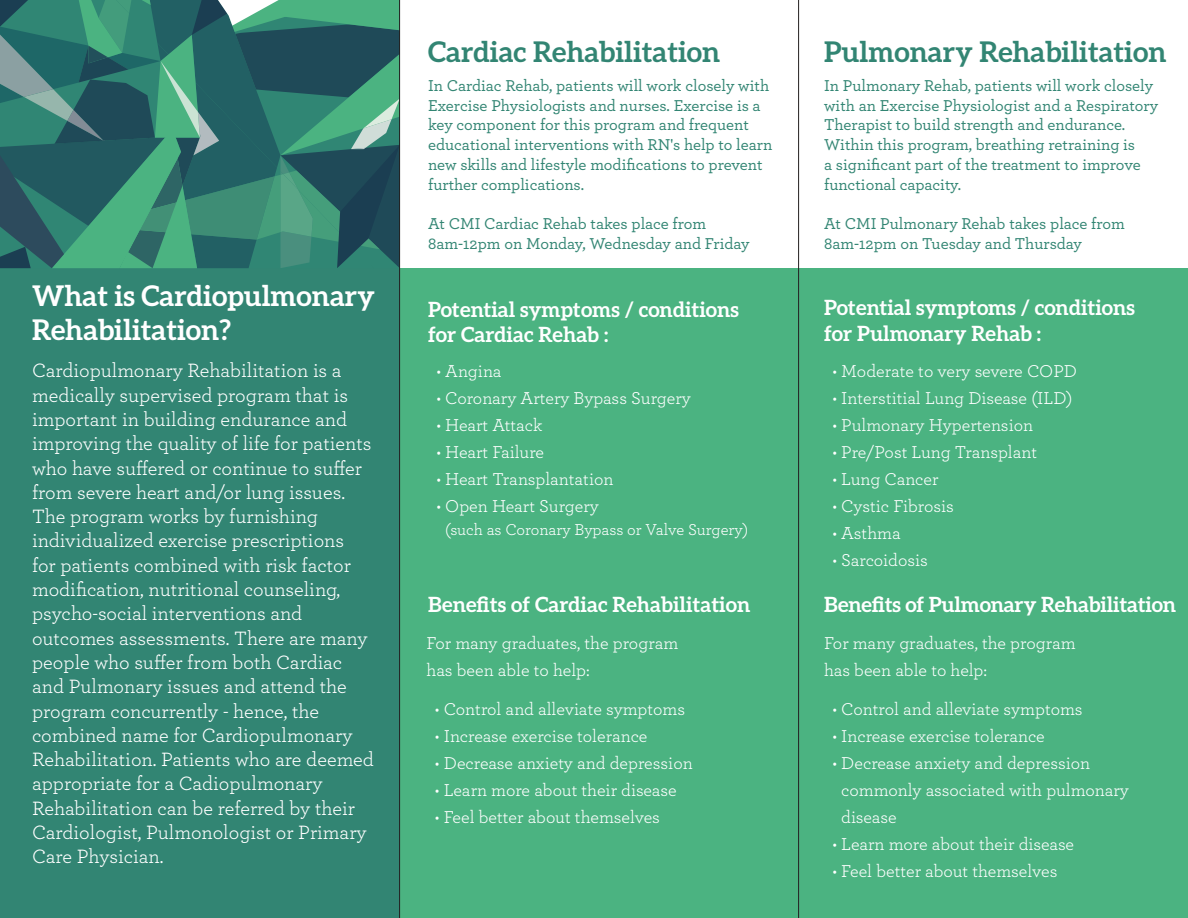
<style>
.page{position:relative;width:1188px;height:918px;background:#fff}
.page>*{position:absolute;margin:0;border:0;box-sizing:border-box;transform-origin:0 0}
.t1{font:700 28.5px "Aleo";color:#328573}
.t2{font:700 28.5px/34.2px "Aleo";color:#fff}
.t3{font:700 21px/25.2px "Aleo";color:#fff}
.t4{font:20.25px/24.3px "Archer";color:#fff}
.t5{font:18px/27px "Archer";color:#fff}
.t6{font:500 16.5px/19.8px "Archer";color:#328573}
.t7{font:16.5px "Archer";letter-spacing:-.01em;color:#fff}
</style>
<div class="page">
<div style="left:400px;top:268px;width:788px;height:650px;background:#4bb381"></div>
<div style="left:0;top:0;width:399px;height:918px;background:#328573"></div>
<svg style="left:0;top:0;width:399px;height:268px"></svg>
<hr style="left:399px;top:0;width:1px;height:918px;background:#231f20">
<hr style="left:798px;top:0;width:1px;height:918px;background:#231f20">
<p class="t2" style="left:32px;top:278px;width:344px">What is Cardiopulmonary<br>Rehabilitation?</p>
<p class="t4" style="left:32px;top:358px;width:343px">Cardiopulmonary Rehabilitation is a medically supervised program that is important in building endurance and improving the quality of life for patients who have suffered or continue to suffer from severe heart and/or lung issues.<br>The program works by furnishing individualized exercise prescriptions<br>for patients combined with risk factor modification, nutritional counseling, psycho-social interventions and outcomes assessments. There are many people who suffer from both Cardiac and Pulmonary issues and attend the program concurrently - hence, the combined name for Cardiopulmonary Rehabilitation. Patients who are deemed appropriate for a Cadiopulmonary Rehabilitation can be referred by their Cardiologist, Pulmonologist or Primary Care Physician.</p>
<p class="t1" style="left:428px;top:36px;width:294px">Cardiac Rehabilitation</p>
<p class="t1" style="left:824px;top:36px;width:344px">Pulmonary Rehabilitation</p>
<p class="t6" style="left:428px;top:75px;width:346px">In Cardiac Rehab, patients will work closely with Exercise Physiologists and nurses. Exercise is a key component for this program and frequent educational interventions with RN's help to learn new skills and lifestyle modifications to prevent further complications.</p>
<p class="t6" style="left:428px;top:213px;width:323px">At CMI Cardiac Rehab takes place from<br>8am-12pm on Monday, Wednesday and Friday</p>
<p class="t6" style="left:824px;top:75px;width:336px">In Pulmonary Rehab, patients will work closely with an Exercise Physiologist and a Respiratory Therapist to build strength and endurance.<br>Within this program, breathing retraining is<br>a significant part of the treatment to improve functional capacity.</p>
<p class="t6" style="left:824px;top:213px;width:302px">At CMI Pulmonary Rehab takes place from<br>8am-12pm on Tuesday and Thursday</p>
<p class="t3" style="left:428px;top:296px;width:312px">Potential symptoms / conditions</p>
<p class="t3" style="left:428px;top:321px;width:182px">for Cardiac Rehab :</p>
<p class="t5" style="left:436px;top:357px;width:67px">• Angina</p>
<p class="t5" style="left:436px;top:384px;width:256px">• Coronary Artery Bypass Surgery</p>
<p class="t5" style="left:436px;top:411px;width:107px">• Heart Attack</p>
<p class="t5" style="left:436px;top:438px;width:109px">• Heart Failure</p>
<p class="t5" style="left:436px;top:465px;width:179px">• Heart Transplantation</p>
<p class="t5" style="left:436px;top:492px;width:164px">• Open Heart Surgery</p>
<p class="t7" style="left:445px;top:519px;width:305px">(such as Coronary Bypass or Valve Surgery)</p>
<p class="t3" style="left:428px;top:592px;width:324px">Benefits of Cardiac Rehabilitation</p>
<p class="t5" style="left:427px;top:628px;width:253px">For many graduates, the program has been able to help:</p>
<p class="t5" style="left:435px;top:694px;width:252px">• Control and alleviate symptoms</p>
<p class="t5" style="left:435px;top:721px;width:214px">• Increase exercise tolerance</p>
<p class="t5" style="left:435px;top:748px;width:259px">• Decrease anxiety and depression</p>
<p class="t5" style="left:435px;top:775px;width:243px">• Learn more about their disease</p>
<p class="t5" style="left:435px;top:802px;width:227px">• Feel better about themselves</p>
<p class="t3" style="left:824px;top:295px;width:312px">Potential symptoms / conditions for Pulmonary Rehab :</p>
<p class="t5" style="left:832px;top:357px;width:246px">• Moderate to very severe COPD</p>
<p class="t5" style="left:832px;top:384px;width:242px">• Interstitial Lung Disease (ILD)</p>
<p class="t5" style="left:832px;top:411px;width:202px">• Pulmonary Hypertension</p>
<p class="t5" style="left:832px;top:438px;width:206px">• Pre/Post Lung Transplant</p>
<p class="t5" style="left:832px;top:465px;width:108px">• Lung Cancer</p>
<p class="t5" style="left:832px;top:492px;width:123px">• Cystic Fibrosis</p>
<p class="t5" style="left:832px;top:519px;width:70px">• Asthma</p>
<p class="t5" style="left:832px;top:546px;width:97px">• Sarcoidosis</p>
<p class="t3" style="left:824px;top:592px;width:354px">Benefits of Pulmonary Rehabilitation</p>
<p class="t5" style="left:824px;top:628px;width:253px">For many graduates, the program has been able to help:</p>
<p class="t5" style="left:832px;top:694px;width:252px">• Control and alleviate symptoms</p>
<p class="t5" style="left:832px;top:721px;width:214px">• Increase exercise tolerance</p>
<p class="t5" style="left:841px;top:748px;width:289px;text-indent:-9px">• Decrease anxiety and depression commonly associated with pulmonary disease</p>
<p class="t5" style="left:832px;top:829px;width:243px">• Learn more about their disease</p>
<p class="t5" style="left:832px;top:856px;width:227px">• Feel better about themselves</p>
</div>
